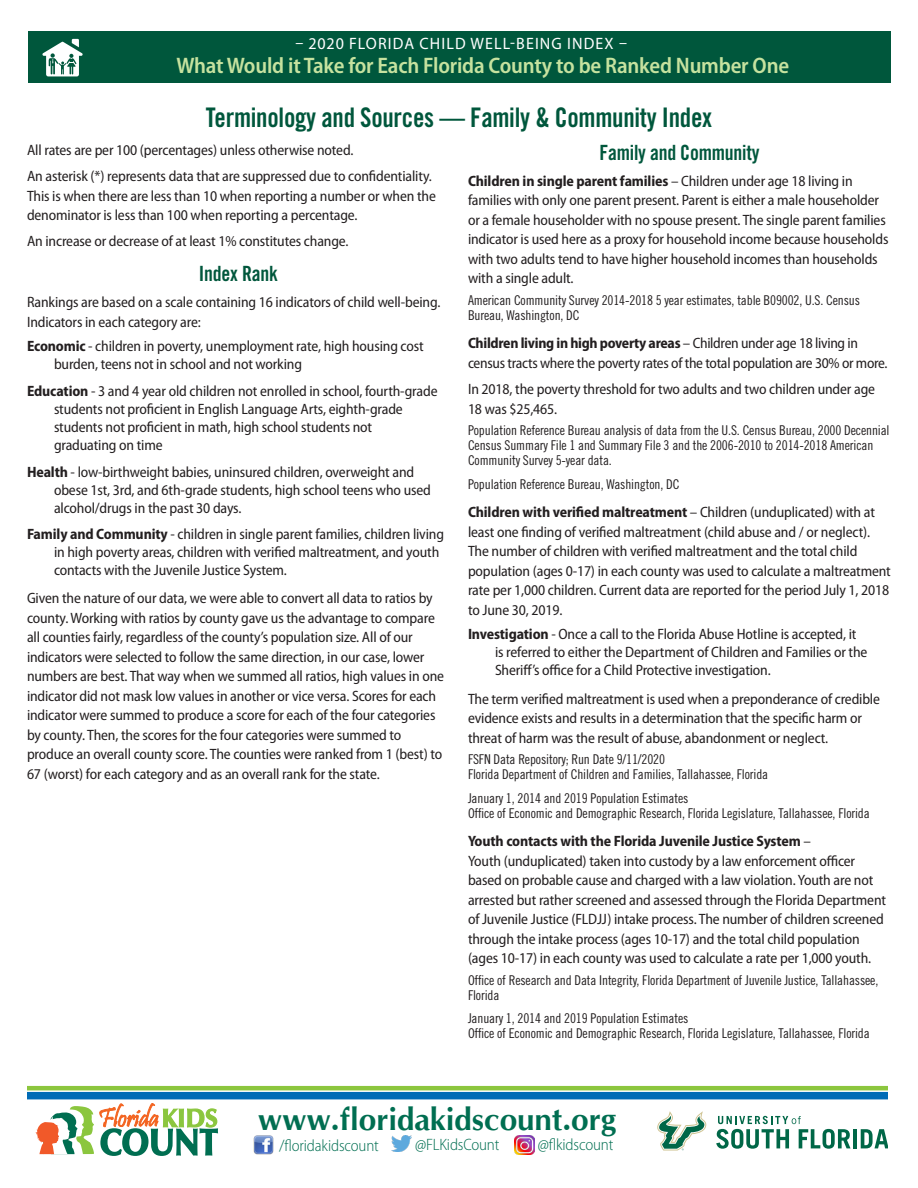
<style>
.page{position:relative;width:918px;height:1188px;background:#fff}
.page>*{position:absolute;margin:0;border:0;box-sizing:border-box;transform-origin:0 0}
.t1{font:700 31.5px "CG Omega";color:#006e51}
.headline2{font:27px "Trade Gothic LT Std Bd Cn 20";letter-spacing:-.01em;color:#00573c;scale:.95 1}
.t2{font:600 semi-condensed 22.5px "Myriad Pro";letter-spacing:-.01em;color:#c6e29f}
.subhead_1{font:21px "Trade Gothic LT Std Bd Cn 20";letter-spacing:-.01em;color:#00573c;scale:.95 1}
.t3{font:300 semi-condensed 16.5px "Myriad Pro";letter-spacing:-.01em;color:#006e51}
._2019{font:16.5px "Myriad Pro";letter-spacing:.07em;color:#fff}
.body_-_10pt{font:semi-condensed 15px/19.5px "Myriad Pro";letter-spacing:-.01em;color:#231f20}
.bullet_no_symbol{font:semi-condensed 15px/18px "Myriad Pro";letter-spacing:-.01em;color:#231f20}
.reference{font:13.5px/15px "Trade Gothic LT Std Cn 18";letter-spacing:-.01em;color:#231f20}
.s1{font-weight:700}
</style>
<div class="page">
<svg style="left:36px;top:1103px;width:182px;height:53px"></svg>
<div style="left:27px;top:1092px;width:861px;height:7px;background:#006bb6"></div>
<hr style="left:27px;top:1086px;width:861px;height:4px;background:#8cc63e">
<svg style="left:657px;top:1111px;width:49px;height:40px"></svg>
<svg style="left:716px;top:1116px;width:135px;height:33px"></svg>
<hr style="left:853px;top:1129px;width:4px;height:19px;background:#006747">
<svg style="left:861px;top:1129px;width:27px;height:19px"></svg>
<img style="left:254px;top:1136px;width:19px;height:19px">
<img style="left:392px;top:1136px;width:19px;height:15px">
<img style="left:515px;top:1136px;width:19px;height:19px">
<div style="left:28px;top:31px;width:863px;height:52px;background:#00573c"></div>
<svg style="left:42px;top:39px;width:41px;height:37px"></svg>
<p class="_2019" style="left:295px;top:34px;width:333px">– 2020 FLORIDA CHILD WELL-BEING INDEX –</p>
<p class="t2" style="left:176px;top:53px;width:614px">What Would it Take for Each Florida County to be Ranked Number One</p>
<p class="headline2" style="left:206px;top:101px;width:535px">Terminology and Sources — Family &amp; Community Index</p>
<p class="body_-_10pt" style="left:27px;top:140px;width:328px">All rates are per 100 (percentages) unless otherwise noted.</p>
<p class="body_-_10pt" style="left:27px;top:167px;width:410px">An asterisk (*) represents data that are suppressed due to confidentiality.<br>This is when there are less than 10 when reporting a number or when the denominator is less than 100 when reporting a percentage.</p>
<p class="body_-_10pt" style="left:27px;top:232px;width:323px">An increase or decrease of at least 1% constitutes change.</p>
<p class="subhead_1" style="left:199px;top:261px;width:85px">Index Rank</p>
<p class="body_-_10pt" style="left:27px;top:293px;width:415px">Rankings are based on a scale containing 16 indicators of child well-being.<br>Indicators in each category are:</p>
<p class="bullet_no_symbol" style="left:54px;top:338px;width:371px;text-indent:-27px"><span class="s1">Economic</span> - children in poverty, unemployment rate, high housing cost burden, teens not in school and not working</p>
<p class="bullet_no_symbol" style="left:54px;top:382px;width:385px;text-indent:-27px"><span class="s1">Education</span> - 3 and 4 year old children not enrolled in school, fourth-grade students not proficient in English Language Arts, eighth-grade students not proficient in math, high school students not graduating on time</p>
<p class="bullet_no_symbol" style="left:54px;top:463px;width:378px;text-indent:-27px"><span class="s1">Health</span> - low-birthweight babies, uninsured children, overweight and obese 1st, 3rd, and 6th-grade students, high school teens who used alcohol/drugs in the past 30 days.</p>
<p class="bullet_no_symbol" style="left:54px;top:526px;width:392px;text-indent:-27px"><span class="s1">Family and Community</span> - children in single parent families, children living in high poverty areas, children with verified maltreatment, and youth contacts with the Juvenile Justice System.</p>
<p class="body_-_10pt" style="left:27px;top:589px;width:419px">Given the nature of our data, we were able to convert all data to ratios by county. Working with ratios by county gave us the advantage to compare all counties fairly, regardless of the county’s population size. All of our indicators were selected to follow the same direction, in our case, lower numbers are best. That way when we summed all ratios, high values in one indicator did not mask low values in another or vice versa. Scores for each indicator were summed to produce a score for each of the four categories by county. Then, the scores for the four categories were summed to produce an overall county score. The counties were ranked from 1 (best) to 67 (worst) for each category and as an overall rank for the state.</p>
<p class="subhead_1" style="left:599px;top:139px;width:170px">Family and Community</p>
<p class="body_-_10pt" style="left:468px;top:172px;width:422px"><span class="s1">Children in single parent families</span> – Children under age 18 living in families with only one parent present. Parent is either a male householder or a female householder with no spouse present. The single parent families indicator is used here as a proxy for household income because households with two adults tend to have higher household incomes than households with a single adult.</p>
<p class="reference" style="left:468px;top:293px;width:394px">American Community Survey 2014-2018 5 year estimates, table B09002, U.S. Census<br>Bureau, Washington, DC</p>
<p class="body_-_10pt" style="left:468px;top:334px;width:421px"><span class="s1">Children living in high poverty areas</span> – Children under age 18 living in census tracts where the poverty rates of the total population are 30% or more.</p>
<p class="body_-_10pt" style="left:468px;top:380px;width:409px">In 2018, the poverty threshold for two adults and two children under age<br>18 was $25,465.</p>
<p class="reference" style="left:468px;top:423px;width:423px">Population Reference Bureau analysis of data from the U.S. Census Bureau, 2000 Decennial<br>Census Summary File 1 and Summary File 3 and the 2006-2010 to 2014-2018 American<br>Community Survey 5-year data.</p>
<p class="reference" style="left:468px;top:477px;width:213px">Population Reference Bureau, Washington, DC</p>
<p class="body_-_10pt" style="left:468px;top:503px;width:424px"><span class="s1">Children with verified maltreatment</span> – Children (unduplicated) with at least one finding of verified maltreatment (child abuse and / or neglect).<br>The number of children with verified maltreatment and the total child population (ages 0-17) in each county was used to calculate a maltreatment rate per 1,000 children. Current data are reported for the period July 1, 2018 to June 30, 2019.</p>
<p class="bullet_no_symbol" style="left:495px;top:626px;width:374px;text-indent:-27px"><span class="s1">Investigation</span> - Once a call to the Florida Abuse Hotline is accepted, it is referred to either the Department of Children and Families or the<br>Sheriff’s office for a Child Protective investigation.</p>
<p class="body_-_10pt" style="left:468px;top:689px;width:414px">The term verified maltreatment is used when a preponderance of credible evidence exists and results in a determination that the specific harm or threat of harm was the result of abuse, abandonment or neglect.</p>
<p class="reference" style="left:468px;top:752px;width:302px">FSFN Data Repository; Run Date 9/11/2020<br>Florida Department of Children and Families, Tallahassee, Florida</p>
<p class="reference" style="left:468px;top:790px;width:403px">January 1, 2014 and 2019 Population Estimates<br>Office of Economic and Demographic Research, Florida Legislature, Tallahassee, Florida</p>
<p class="body_-_10pt" style="left:468px;top:832px;width:420px"><span class="s1">Youth contacts with the Florida Juvenile Justice System</span> –<br>Youth (unduplicated) taken into custody by a law enforcement officer based on probable cause and charged with a law violation. Youth are not arrested but rather screened and assessed through the Florida Department of Juvenile Justice (FLDJJ) intake process. The number of children screened through the intake process (ages 10-17) and the total child population (ages 10-17) in each county was used to calculate a rate per 1,000 youth.</p>
<p class="reference" style="left:468px;top:972px;width:412px">Office of Research and Data Integrity, Florida Department of Juvenile Justice, Tallahassee,<br>Florida</p>
<p class="reference" style="left:468px;top:1011px;width:403px">January 1, 2014 and 2019 Population Estimates<br>Office of Economic and Demographic Research, Florida Legislature, Tallahassee, Florida</p>
<h1 class="t1" style="left:258px;top:1099px;width:360px">www.floridakidscount.org</h1>
<p class="t3" style="left:279px;top:1137px;width:101px">/floridakidscount</p>
<p class="t3" style="left:415px;top:1136px;width:86px">@FLKidsCount</p>
<p class="t3" style="left:538px;top:1136px;width:77px">@flkidscount</p>
</div>
